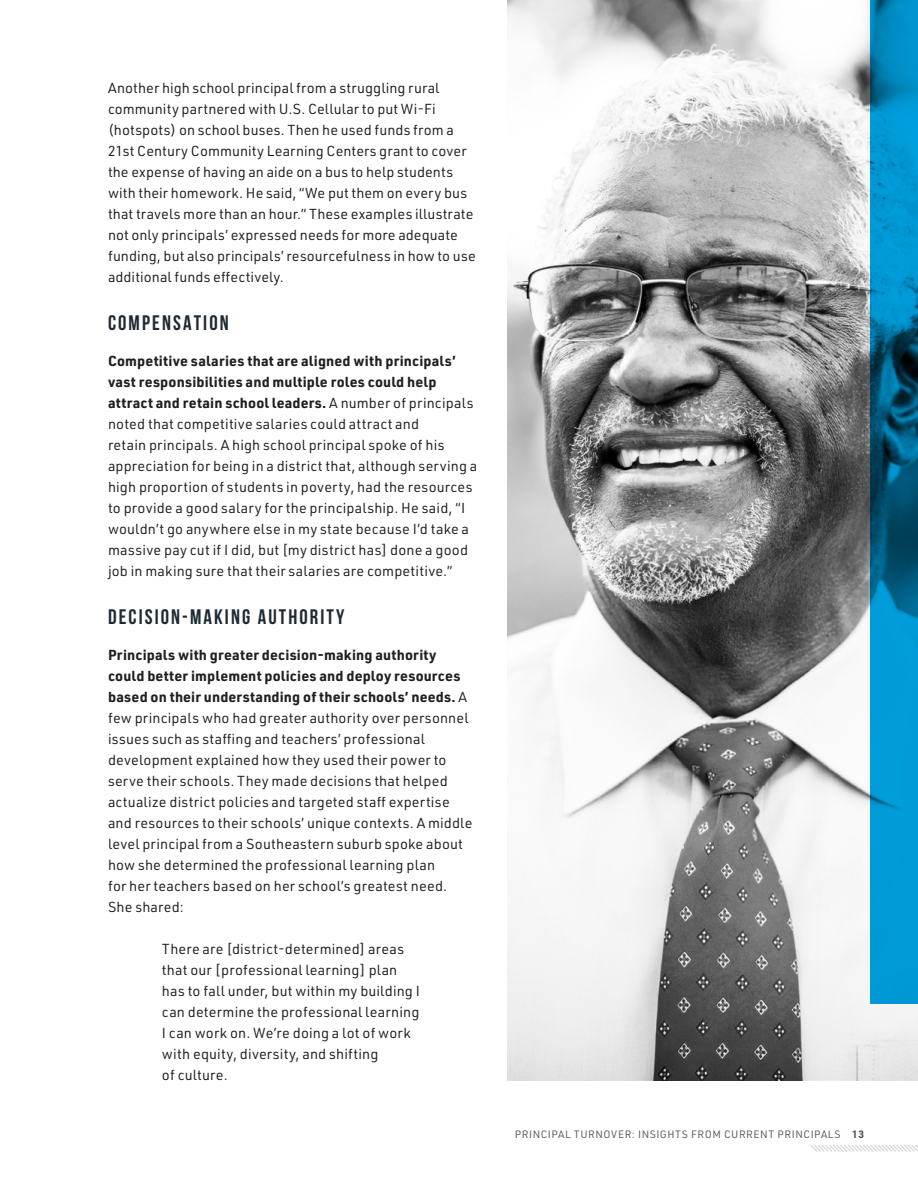
<style>
.page{position:relative;width:918px;height:1188px;background:#fff}
.page>*{position:absolute;margin:0;border:0;box-sizing:border-box;transform-origin:0 0}
.t1{font:700 21px "Bebas Neue";letter-spacing:.1em;color:#1e2b34}
.t2{font:14.25px/21px "URWDIN";letter-spacing:.01em;color:#231f20}
.t3{font:10.5px "URWDIN";letter-spacing:.05em;color:#58595b}
.s1{font-weight:700}
</style>
<div class="page">
<img style="left:508px;top:0;width:410px;height:1080px">
<svg style="left:870px;top:0;width:48px;height:1004px;background:#0082b5"></svg>
<svg style="left:810px;top:1145px;width:108px;height:7px"></svg>
<p class="t2" style="left:108px;top:77px;width:369px">Another high school principal from a struggling rural community partnered with U.S. Cellular to put Wi-Fi (hotspots) on school buses. Then he used funds from a 21st Century Community Learning Centers grant to cover the expense of having an aide on a bus to help students with their homework. He said, “We put them on every bus that travels more than an hour.” These examples illustrate not only principals’ expressed needs for more adequate funding, but also principals’ resourcefulness in how to use additional funds effectively.</p>
<h1 class="t1" style="left:108px;top:311px;width:122px">COMPENSATION</h1>
<p class="t2" style="left:108px;top:350px;width:371px"><span class="s1">Competitive salaries that are aligned with principals’ vast responsibilities and multiple roles could help attract and retain school leaders.</span> A number of principals noted that competitive salaries could attract and<br>retain principals. A high school principal spoke of his appreciation for being in a district that, although serving a high proportion of students in poverty, had the resources to provide a good salary for the principalship. He said, “I wouldn’t go anywhere else in my state because I’d take a massive pay cut if I did, but [my district has] done a good job in making sure that their salaries are competitive.”</p>
<h1 class="t1" style="left:108px;top:605px;width:238px">DECISION-MAKING AUTHORITY</h1>
<p class="t2" style="left:108px;top:644px;width:366px"><span class="s1">Principals with greater decision-making authority could better implement policies and deploy resources based on their understanding of their schools’ needs.</span> A few principals who had greater authority over personnel issues such as staffing and teachers’ professional development explained how they used their power to serve their schools. They made decisions that helped actualize district policies and targeted staff expertise and resources to their schools’ unique contexts. A middle level principal from a Southeastern suburb spoke about how she determined the professional learning plan<br>for her teachers based on her school’s greatest need.<br>She shared:</p>
<p class="t2" style="left:162px;top:938px;width:260px">There are [district-determined] areas that our [professional learning] plan has to fall under, but within my building I can determine the professional learning I can work on. We’re doing a lot of work with equity, diversity, and shifting<br>of culture.</p>
<p class="t3" style="left:515px;top:1127px;width:351px">PRINCIPAL TURNOVER: INSIGHTS FROM CURRENT PRINCIPALS <span class="s1">13</span></p>
</div>
